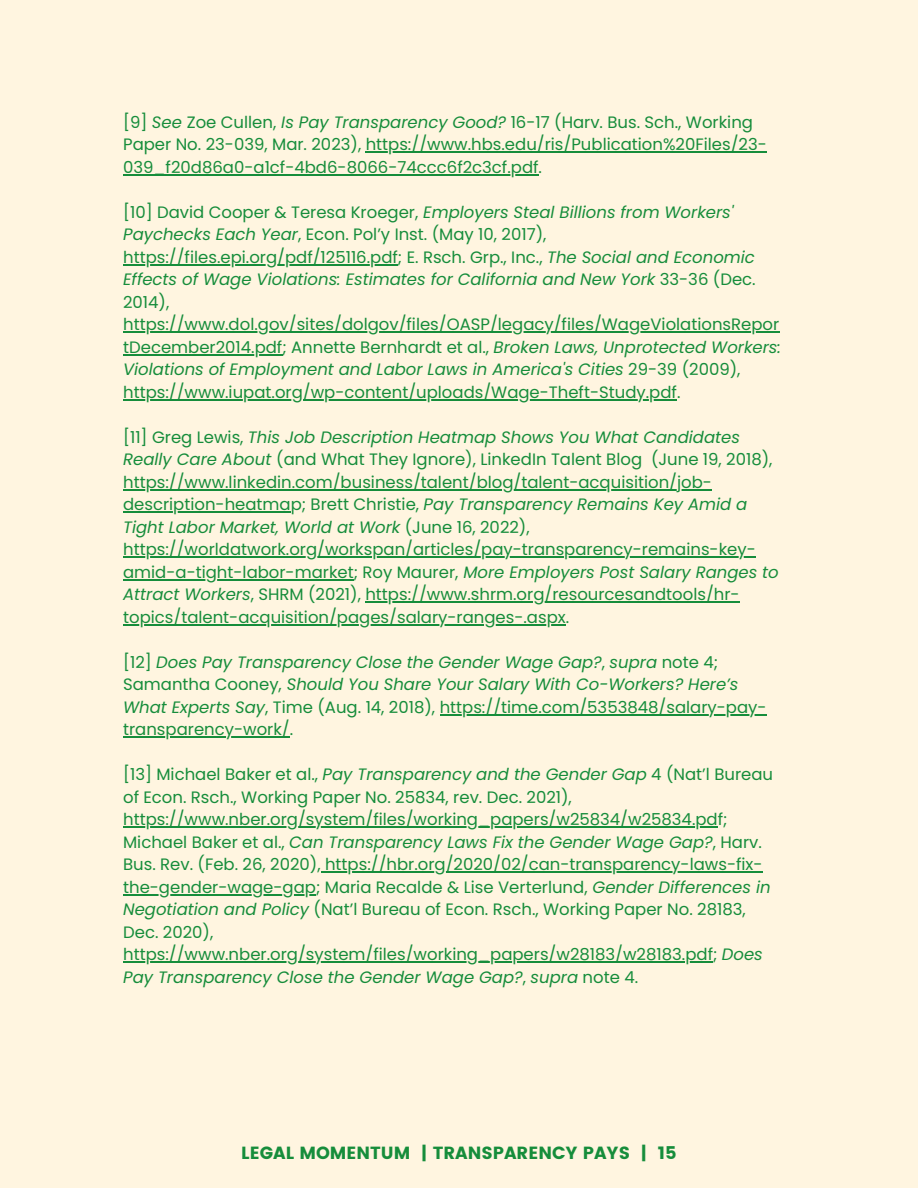
<style>
.page{position:relative;width:918px;height:1188px;background:#fff5e0}
.page>*{position:absolute;margin:0;border:0;box-sizing:border-box;transform-origin:0 0}
.t1{font:17.55px "Poppins";color:#168d3b}
.t2{font:16.5px/22.5px "Poppins";color:#168d3b}
.t3{font:italic 16.5px/22.5px "Poppins";color:#168d3b}
.s1{font-style:italic}
.s2{font-style:normal}
</style>
<div class="page">
<hr style="left:366px;top:152px;width:401px;height:1px;background:#168d3b">
<hr style="left:123px;top:174px;width:416px;height:1px;background:#168d3b">
<hr style="left:123px;top:264px;width:275px;height:1px;background:#168d3b">
<hr style="left:123px;top:332px;width:656px;height:1px;background:#168d3b">
<hr style="left:123px;top:354px;width:159px;height:1px;background:#168d3b">
<hr style="left:123px;top:399px;width:554px;height:1px;background:#168d3b">
<hr style="left:123px;top:489px;width:589px;height:1px;background:#168d3b">
<hr style="left:123px;top:512px;width:168px;height:1px;background:#168d3b">
<hr style="left:123px;top:557px;width:633px;height:1px;background:#168d3b">
<hr style="left:123px;top:579px;width:231px;height:1px;background:#168d3b">
<hr style="left:365px;top:602px;width:375px;height:1px;background:#168d3b">
<hr style="left:123px;top:624px;width:443px;height:1px;background:#168d3b">
<hr style="left:440px;top:714px;width:327px;height:1px;background:#168d3b">
<hr style="left:123px;top:737px;width:167px;height:1px;background:#168d3b">
<hr style="left:123px;top:827px;width:595px;height:1px;background:#168d3b">
<hr style="left:321px;top:872px;width:442px;height:1px;background:#168d3b">
<hr style="left:123px;top:894px;width:193px;height:1px;background:#168d3b">
<hr style="left:123px;top:962px;width:590px;height:1px;background:#168d3b">
<p class="t2" style="left:123px;top:111px;width:645px">[9] <span class="s1">See</span> Zoe Cullen, <span class="s1">Is Pay Transparency Good?</span> 16-17 (Harv. Bus. Sch., Working<br>Paper No. 23-039, Mar. 2023), https://www.hbs.edu/ris/Publication%20Files/23-<br>039_f20d86a0-a1cf-4bd6-8066-74ccc6f2c3cf.pdf.</p>
<p class="t2" style="left:123px;top:201px;width:659px">[10] David Cooper &amp; Teresa Kroeger, <span class="s1">Employers Steal Billions from Workers' Paychecks Each Year</span>, Econ. Pol’y Inst. (May 10, 2017), https://files.epi.org/pdf/125116.pdf; E. Rsch. Grp., Inc., <span class="s1">The Social and Economic Effects of Wage Violations: Estimates for California and New York</span> 33-36 (Dec.<br>2014), https://www.dol.gov/sites/dolgov/files/OASP/legacy/files/WageViolationsRepor tDecember2014.pdf; Annette Bernhardt et al., <span class="s1">Broken Laws, Unprotected Workers:<br>Violations of Employment and Labor Laws in America's Cities</span> 29-39 (2009), https://www.iupat.org/wp-content/uploads/Wage-Theft-Study.pdf.</p>
<p class="t2" style="left:123px;top:426px;width:657px">[11] Greg Lewis, <span class="s1">This Job Description Heatmap Shows You What Candidates Really Care About</span> (and What They Ignore), LinkedIn Talent Blog (June 19, 2018), https://www.linkedin.com/business/talent/blog/talent-acquisition/job&shy;description-heatmap; Brett Christie, <span class="s1">Pay Transparency Remains Key Amid a Tight Labor Market, World at Work</span> (June 16, 2022), https://worldatwork.org/workspan/articles/pay-transparency-remains-key&shy;amid-a-tight-labor-market; Roy Maurer, <span class="s1">More Employers Post Salary Ranges to Attract Workers</span>, SHRM (2021), https://www.shrm.org/resourcesandtools/hr&shy;topics/talent-acquisition/pages/salary-ranges-.aspx.</p>
<p class="t3" style="left:123px;top:651px;width:645px"><span class="s2">[12]</span> Does Pay Transparency Close the Gender Wage Gap?<span class="s2">,</span> supra <span class="s2">note 4; Samantha Cooney,</span> Should You Share Your Salary With Co-Workers? Here’s What Experts Say<span class="s2">, Time (Aug. 14, 2018), https://time.com/5353848/salary-pay&shy;transparency-work/.</span></p>
<p class="t2" style="left:123px;top:763px;width:651px">[13] Michael Baker et al., <span class="s1">Pay Transparency and the Gender Gap</span> 4 (Nat’l Bureau of Econ. Rsch., Working Paper No. 25834, rev. Dec. 2021), https://www.nber.org/system/files/working_papers/w25834/w25834.pdf; Michael Baker et al., <span class="s1">Can Transparency Laws Fix the Gender Wage Gap?</span>, Harv.<br>Bus. Rev. (Feb. 26, 2020), https://hbr.org/2020/02/can-transparency-laws-fix&shy;the-gender-wage-gap; Maria Recalde &amp; Lise Verterlund, <span class="s1">Gender Differences in Negotiation and Policy</span> (Nat’l Bureau of Econ. Rsch., Working Paper No. 28183, Dec. 2020), https://www.nber.org/system/files/working_papers/w28183/w28183.pdf; <span class="s1">Does Pay Transparency Close the Gender Wage Gap?</span>, <span class="s1">supra</span> note 4.</p>
<p class="t1" style="left:241px;top:1142px;width:437px">LEGAL MOMENTUM | TRANSPARENCY PAYS | 15</p>
</div>
